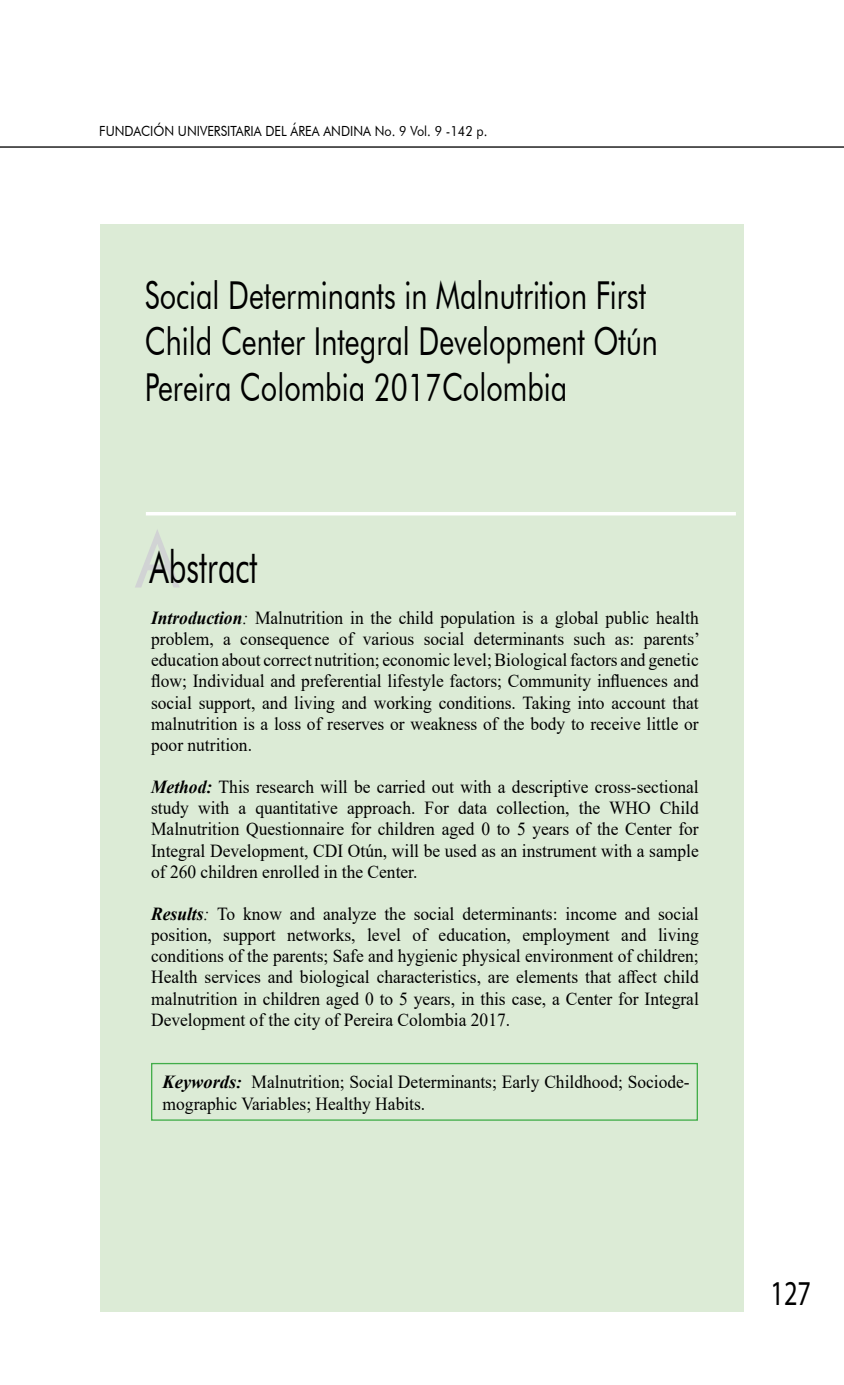
<style>
.page{position:relative;width:844px;height:1385px;background:#fff}
.page>*{position:absolute;margin:0;border:0;box-sizing:border-box;transform-origin:0 0}
.t1{font:45.5px "Futura BT";color:#000;scale:.68 1}
.t2{font:38.5px/46.2px "Futura BT";color:#000;scale:.75 1}
.t3{font:35px "Myriad Pro";color:#000;scale:.75 1}
.t4{font:18.38px/21.2px "Times New Roman";color:#000;text-align:justify;scale:.95 1}
.t5{font:14px "Futura BT";color:#000;scale:.9 1}
.s1{font-size:78.75px;color:#d1d3d4}
.s2{font-weight:700;font-style:italic}
.s3{font-style:italic}
.s4{font-weight:700;font-style:italic;font-size:17.5px}
</style>
<div class="page">
<div style="left:100px;top:224px;width:643px;height:1087px;background:#dcebd6"></div>
<div style="left:151px;top:1062px;width:546px;height:58px;border:1px solid #41ad49"></div>
<hr style="left:146px;top:512px;width:589px;height:3px;background:#fff">
<hr style="left:0;top:146px;width:843px;height:2px;background:#000">
<p class="t5" style="left:99px;top:122px;width:432px">FUNDACIÓN UNIVERSITARIA DEL ÁREA ANDINA No. 9 Vol. 9 -142 p.</p>
<h2 class="t2" style="left:145px;top:272px;width:685px">Social Determinants in Malnutrition First<br>Child Center Integral Development Otún<br>Pereira Colombia 2017Colombia</h2>
<h1 class="t1" style="left:136px;top:539px;width:181px"><span class="s1">A</span>Abstract</h1>
<p class="t4" style="left:151px;top:606px;width:579px"><span class="s2">Introduction</span><span class="s3">:</span> Malnutrition in the child population is a global public health problem, a consequence of various social determinants such as: parents’ education about correct nutrition; economic level; Biological factors and genetic flow; Individual and preferential lifestyle factors; Community influences and social support, and living and working conditions. Taking into account that malnutrition is a loss of reserves or weakness of the body to receive little or poor nutrition.</p>
<p class="t4" style="left:151px;top:775px;width:578px"><span class="s2">Method:</span> This research will be carried out with a descriptive cross-sectional study with a quantitative approach. For data collection, the WHO Child Malnutrition Questionnaire for children aged 0 to 5 years of the Center for Integral Development, CDI Otún, will be used as an instrument with a sample of 260 children enrolled in the Center.</p>
<p class="t4" style="left:151px;top:902px;width:578px"><span class="s2">Results</span><span class="s3">:</span> To know and analyze the social determinants: income and social position, support networks, level of education, employment and living conditions of the parents; Safe and hygienic physical environment of children; Health services and biological characteristics, are elements that affect child malnutrition in children aged 0 to 5 years, in this case, a Center for Integral Development of the city of Pereira Colombia 2017.</p>
<p class="t4" style="left:162px;top:1069px;width:556px;line-height:22.1px"><span class="s2">Keywords</span><span class="s4">:</span> Malnutrition; Social Determinants; Early Childhood; Sociode&shy;mographic Variables; Healthy Habits.</p>
<h3 class="t3" style="left:770px;top:1270px;width:55px">127</h3>
</div>
